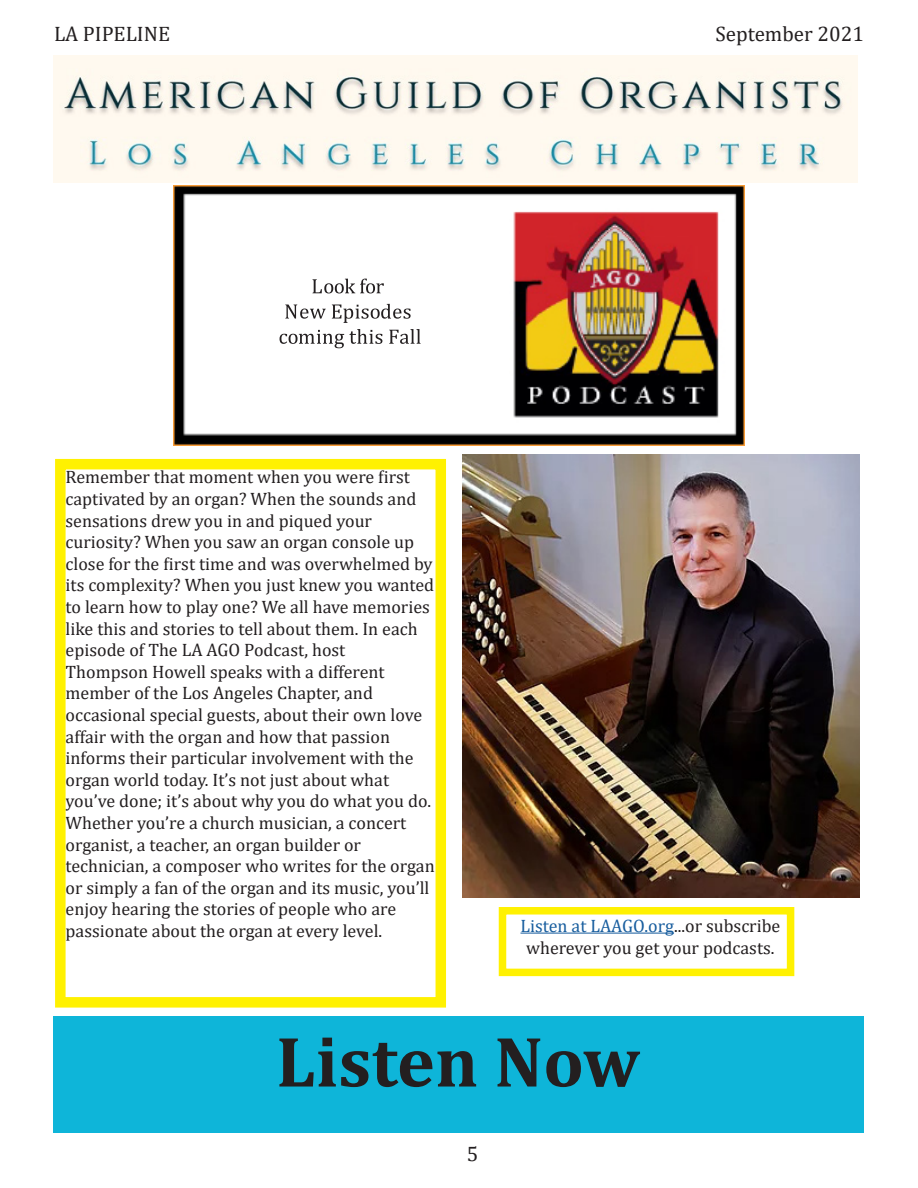
<style>
.page{position:relative;width:918px;height:1188px;background:#fff}
.page>*{position:absolute;margin:0;border:0;box-sizing:border-box;transform-origin:0 0}
.t1{font:700 72px "Cambria";color:#231f20}
.t2{font:21px "Cambria";color:#231f20}
.t3{font:18px/21.6px "Cambria";color:#231f20}
.s1{color:#175d9e}
</style>
<div class="page">
<div style="left:55px;top:459px;width:391px;height:549px;border:10px solid #fff101"></div>
<img style="left:54px;top:56px;width:803px;height:126px">
<div style="left:53px;top:1017px;width:810px;height:116px;background:#0eb5d9"></div>
<img style="left:463px;top:454px;width:397px;height:444px">
<img style="left:173px;top:186px;width:572px;height:259px">
<hr style="left:521px;top:933px;width:153px;height:1px;background:#175d9e">
<div style="left:499px;top:907px;width:295px;height:69px;border:8px solid #fff101"></div>
<p class="t2" style="left:54px;top:22px;width:118px">LA PIPELINE</p>
<p class="t2" style="left:715px;top:22px;width:150px">September 2021</p>
<p class="t3" style="left:66px;top:466px;width:352px">Remember that moment when you were first captivated by an organ? When the sounds and sensations drew you in and piqued your</p>
<p class="t3" style="left:66px;top:531px;width:370px">curiosity? When you saw an organ console up close for the first time and was overwhelmed by its complexity? When you just knew you wanted to learn how to play one? We all have memories like this and stories to tell about them. In each episode of The LA AGO Podcast, host</p>
<p class="t3" style="left:66px;top:661px;width:321px">Thompson Howell speaks with a different</p>
<p class="t3" style="left:66px;top:682px;width:309px">member of the Los Angeles Chapter, and</p>
<p class="t3" style="left:66px;top:704px;width:367px">occasional special guests, about their own love affair with the organ and how that passion informs their particular involvement with the organ world today. It’s not just about what you’ve done; it’s about why you do what you do.<br>Whether you’re a church musician, a concert</p>
<p class="t3" style="left:66px;top:834px;width:297px">organist, a teacher, an organ builder or</p>
<p class="t3" style="left:66px;top:855px;width:371px">technician, a composer who writes for the organ or simply a fan of the organ and its music, you’ll enjoy hearing the stories of people who are</p>
<p class="t3" style="left:66px;top:920px;width:318px">passionate about the organ at every level.</p>
<p class="t3" style="left:521px;top:915px;width:261px;text-align:center"><span class="s1">Listen at LAAGO.org</span>...or subscribe wherever you get your podcasts.</p>
<p class="t1" style="left:276px;top:1011px;width:366px">Listen Now</p>
<p class="t2" style="left:467px;top:1142px;width:13px">5</p>
</div>
